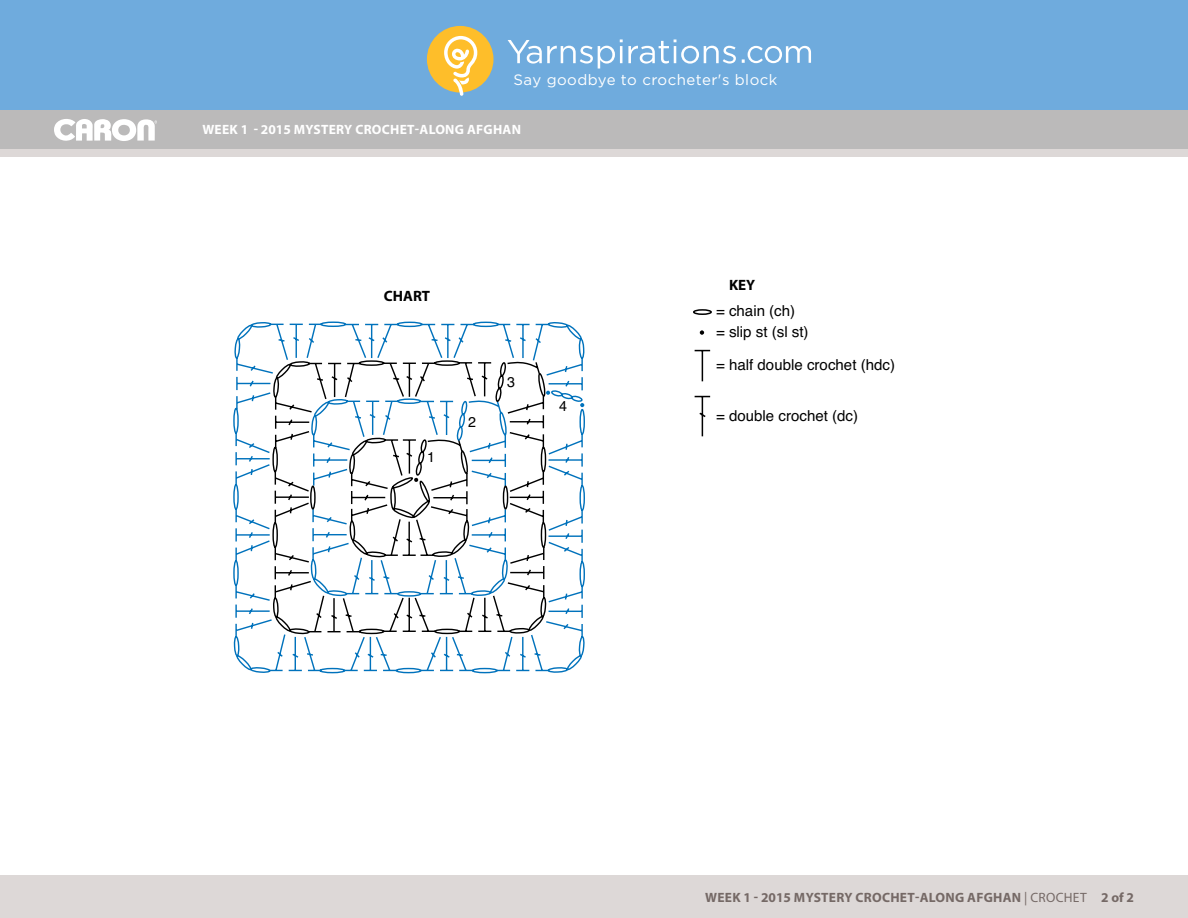
<style>
.page{position:relative;width:1188px;height:918px;background:#fff}
.page>*{position:absolute;margin:0;border:0;box-sizing:border-box;transform-origin:0 0}
.t1{font:15.15px "Helvetica";color:#000}
.t2{font:15px "Gotham";letter-spacing:.03em;color:#fff}
.t3{font:700 15px "Myriad Pro";color:#000}
.t4{font:14.25px "Helvetica";color:#000}
.t5{font:700 13.5px "Myriad Pro";letter-spacing:.02em;color:#756966}
.t6{font:700 13.5px "Myriad Pro";letter-spacing:.02em;color:#fff}
.s1{font-weight:400}
</style>
<div class="page">
<div style="left:0;top:149px;width:1188px;height:769px;background:#ddd8d7"></div>
<div style="left:0;top:0;width:1188px;height:116px;background:#6fabdd"></div>
<div style="left:0;top:158px;width:1188px;height:717px;background:#fff"></div>
<div style="left:0;top:111px;width:1188px;height:38px;background:#bbbaba"></div>
<svg style="left:508px;top:39px;width:228px;height:30px"></svg>
<svg style="left:742px;top:46px;width:69px;height:17px"></svg>
<svg style="left:54px;top:119px;width:103px;height:22px"></svg>
<div style="left:427px;top:26px;width:66px;height:67px;background:#febe2a;border-radius:50%"></div>
<svg style="left:444px;top:36px;width:33px;height:60px"></svg>
<svg style="left:233px;top:321px;width:352px;height:352px"></svg>
<svg style="left:272px;top:360px;width:275px;height:275px"></svg>
<svg style="left:546px;top:391px;width:4px;height:4px"></svg>
<svg style="left:580px;top:403px;width:4px;height:4px"></svg>
<svg style="left:695px;top:350px;width:15px;height:1px"></svg>
<hr style="left:702px;top:351px;width:1px;height:30px;background:#000">
<div style="left:693px;top:309px;width:19px;height:6px;border:2px solid #000;border-radius:50%"></div>
<svg style="left:700px;top:330px;width:4px;height:5px"></svg>
<svg style="left:694px;top:395px;width:17px;height:41px"></svg>
<p class="t2" style="left:514px;top:71px;width:265px">Say goodbye to crocheter's block</p>
<p class="t6" style="left:202px;top:120px;width:320px">WEEK 1 - 2015 MYSTERY CROCHET-ALONG AFGHAN</p>
<p class="t3" style="left:384px;top:286px;width:48px">CHART</p>
<p class="t4" style="left:427px;top:446px;width:9px">1</p>
<p class="t4" style="left:468px;top:411px;width:9px">2</p>
<p class="t4" style="left:507px;top:371px;width:9px">3</p>
<p class="t4" style="left:559px;top:395px;width:9px">4</p>
<p class="t3" style="left:729px;top:275px;width:28px">KEY</p>
<p class="t1" style="left:716px;top:299px;width:81px">= chain (ch)</p>
<p class="t1" style="left:716px;top:320px;width:94px">= slip st (sl st)</p>
<p class="t1" style="left:716px;top:353px;width:181px">= half double crochet (hdc)</p>
<p class="t1" style="left:716px;top:404px;width:144px">= double crochet (dc)</p>
<p class="t5" style="left:705px;top:889px;width:430px">WEEK 1 - 2015 MYSTERY CROCHET-ALONG AFGHAN <span class="s1">| CROCHET</span> 2 of 2</p>
</div>
